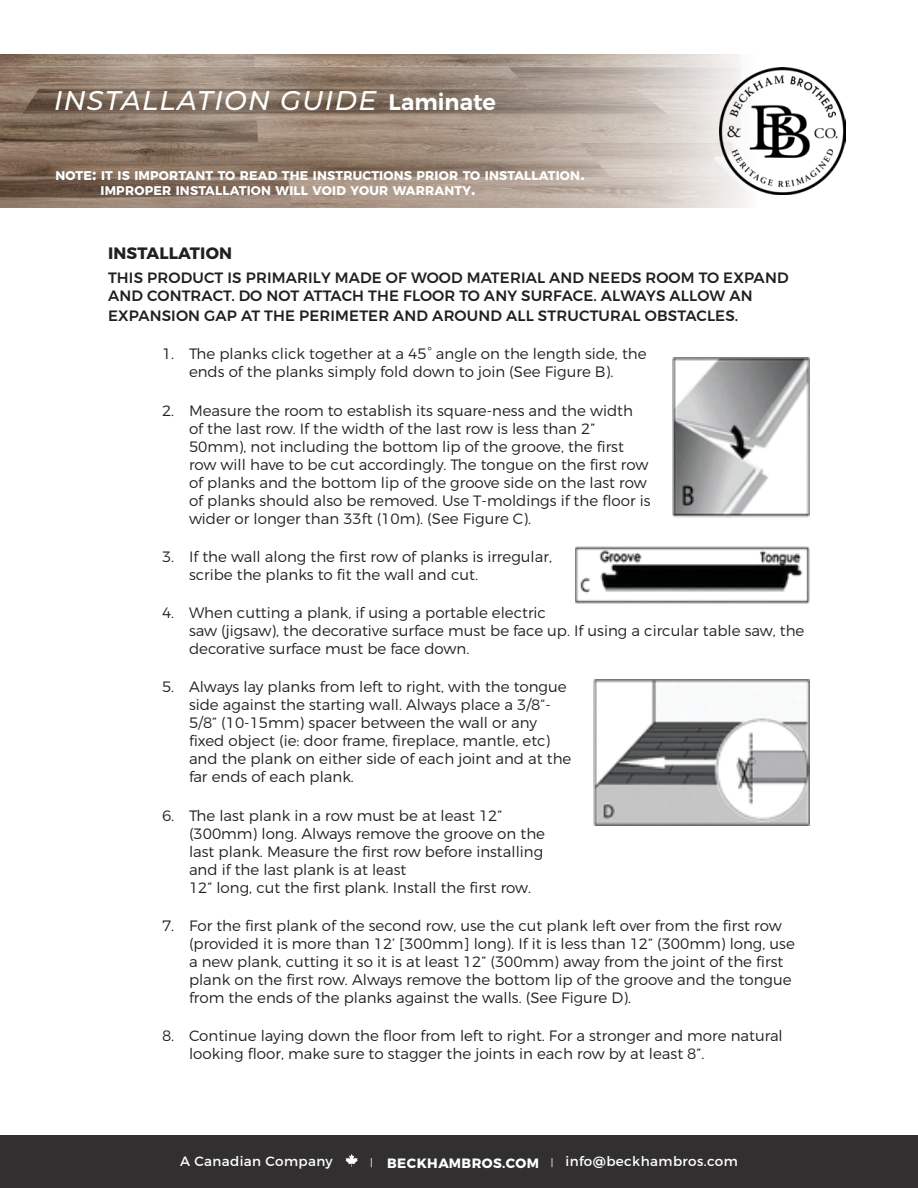
<style>
.page{position:relative;width:918px;height:1188px;background:#fff}
.page>*{position:absolute;margin:0;border:0;box-sizing:border-box;transform-origin:0 0}
.t1{font:italic 500 27px "Montserrat";letter-spacing:.05em;color:#fff}
.t2{font:700 16.5px "Montserrat";letter-spacing:.01em;color:#231f20}
.t3{font:300 15px/18px "Montserrat";color:#231f20}
.t4{font:500 15px/18px "Montserrat";letter-spacing:.01em;color:#231f20}
.t5{font:13.5px "Montserrat";letter-spacing:.03em;color:#fff}
.t6{font:700 12.6px/15px "Montserrat";letter-spacing:.015em;color:#fff}
.s1{font-weight:600;font-style:normal;font-size:22.5px}
.s2{font-size:18px}
.s3{font-family:"Avenir";font-size:12px}
.s4{font-weight:700}
</style>
<div class="page">
<div style="left:0;top:1135px;width:918px;height:53px;background:#312f30"></div>
<svg style="left:345px;top:1154px;width:13px;height:13px"></svg>
<img style="left:0;top:54px;width:748px;height:154px">
<img style="left:719px;top:68px;width:127px;height:126px">
<img style="left:672px;top:357px;width:137px;height:161px">
<img style="left:575px;top:546px;width:234px;height:57px">
<img style="left:593px;top:679px;width:216px;height:147px">
<p class="t1" style="left:54px;top:81px;width:444px">INSTALLATION GUIDE <span class="s1">Laminate</span></p>
<p class="t6" style="left:100px;top:168px;width:486px;text-indent:-45px">NOTE<span class="s2">:</span> IT IS IMPORTANT TO READ THE INSTRUCTIONS PRIOR TO INSTALLATION<span class="s2">.<br></span>IMPROPER INSTALLATION WILL VOID YOUR WARRANTY<span class="s2">.</span></p>
<p class="t2" style="left:108px;top:242px;width:126px">INSTALLATION</p>
<p class="t4" style="left:108px;top:269px;width:682px">THIS PRODUCT IS PRIMARILY MADE OF WOOD MATERIAL AND NEEDS ROOM TO EXPAND<br>AND CONTRACT. DO NOT ATTACH THE FLOOR TO ANY SURFACE. ALWAYS ALLOW AN</p>
<p class="t4" style="left:108px;top:307px;width:632px">EXPANSION GAP AT THE PERIMETER AND AROUND ALL STRUCTURAL OBSTACLES.</p>
<p class="t3" style="left:162px;top:345px;width:486px;text-align:center">1. The planks click together at a 45° angle on the length side, the ends of the planks simply fold down to join (See Figure B).</p>
<p class="t3" style="left:189px;top:401px;width:463px;text-indent:-27px">2. Measure the room to establish its square-ness and the width of the last row. If the width of the last row is less than 2” 50mm), not including the bottom lip of the groove, the first row will have to be cut accordingly. The tongue on the first row of planks and the bottom lip of the groove side on the last row of planks should also be removed. Use T-moldings if the floor is wider or longer than 33ft (10m). (See Figure C).</p>
<p class="t3" style="left:189px;top:547px;width:364px;text-indent:-27px">3. If the wall along the first row of planks is irregular, scribe the planks to fit the wall and cut.</p>
<p class="t3" style="left:189px;top:604px;width:617px;text-indent:-27px">4. When cutting a plank, if using a portable electric<br>saw (jigsaw), the decorative surface must be face up. If using a circular table saw, the decorative surface must be face down.</p>
<p class="t3" style="left:189px;top:678px;width:384px;text-indent:-27px">5. Always lay planks from left to right, with the tongue side against the starting wall. Always place a 3/8“- 5/8” (10-15mm) spacer between the wall or any fixed object (ie: door frame, fireplace, mantle, etc) and the plank on either side of each joint and at the far ends of each plank.</p>
<p class="t3" style="left:189px;top:806px;width:358px;text-indent:-27px">6. The last plank in a row must be at least 12” (300mm) long. Always remove the groove on the last plank. Measure the first row before installing and if the last plank is at least<br>12” long, cut the first plank. Install the first row.</p>
<p class="t3" style="left:189px;top:916px;width:607px;text-indent:-27px">7. For the first plank of the second row, use the cut plank left over from the first row (provided it is more than 12’ [300mm] long). If it is less than 12” (300mm) long, use a new plank, cutting it so it is at least 12” (300mm) away from the joint of the first plank on the first row. Always remove the bottom lip of the groove and the tongue from the ends of the planks against the walls. (See Figure D).</p>
<p class="t3" style="left:189px;top:1027px;width:595px;text-indent:-27px">8. Continue laying down the floor from left to right. For a stronger and more natural looking floor, make sure to stagger the joints in each row by at least 8”.</p>
<p class="t5" style="left:180px;top:1153px;width:154px">A Canadian Company</p>
<p class="t5" style="left:370px;top:1153px;width:369px"><span class="s3">|</span> <span class="s4">BECKHAMBROS.COM</span> <span class="s3">|</span> info@beckhambros.com</p>
</div>
